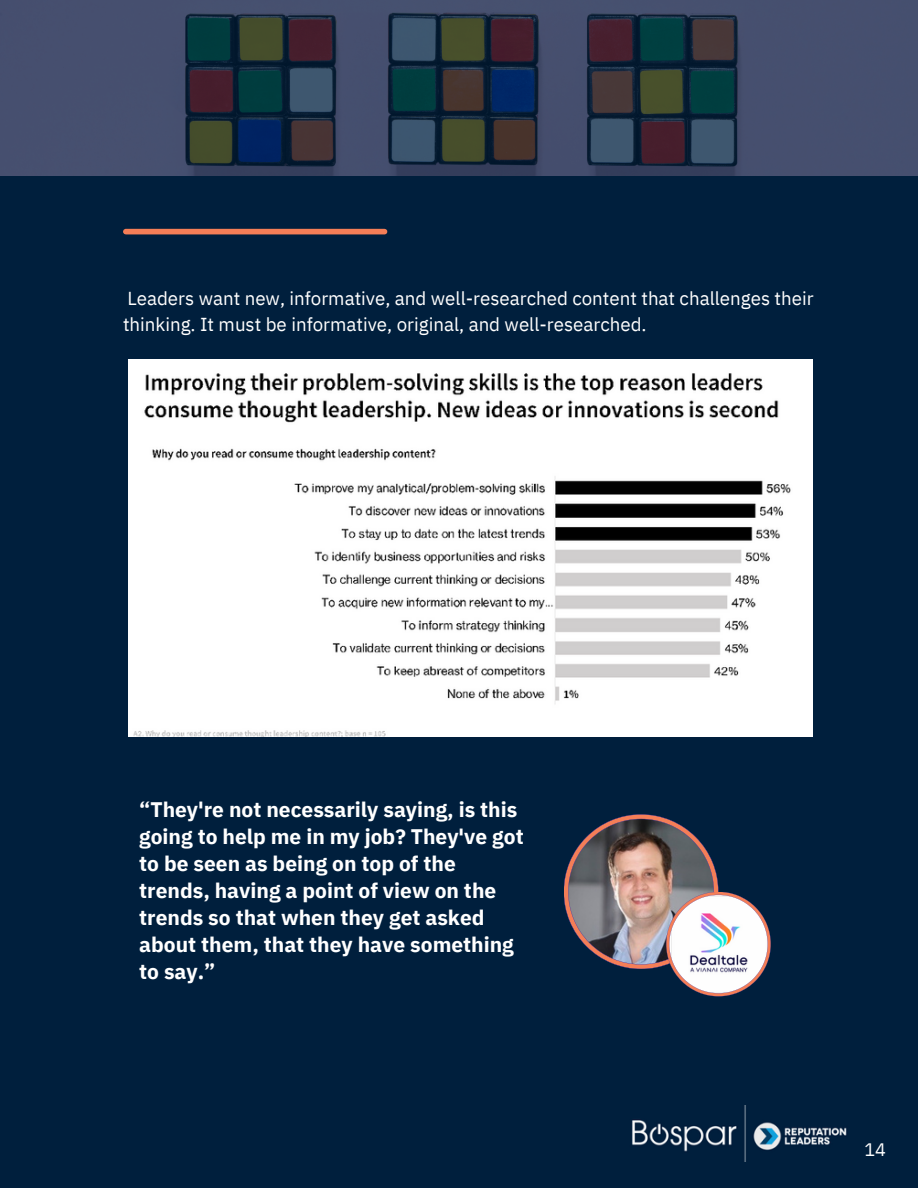
<style>
.page{position:relative;width:918px;height:1188px;background:#001f3d}
.page>*{position:absolute;margin:0;border:0;box-sizing:border-box;transform-origin:0 0}
.t1{font:700 21px/27px "IBM Plex Sans";color:#fff}
.t2{font:18.75px/25.8px "IBM Plex Sans";color:#fff}
.t3{font:18px "IBM Plex Sans";color:#fff}
</style>
<div class="page">
<div style="left:126px;top:229px;width:259px;height:5px;background:#f47e57"></div>
<img style="left:632px;top:1105px;width:215px;height:57px">
<img style="left:129px;top:360px;width:684px;height:377px">
<img style="left:564px;top:814px;width:207px;height:182px">
<img style="left:0;top:0;width:918px;height:175px">
<p class="t2" style="left:123px;top:285px;width:692px">Leaders want new, informative, and well-researched content that challenges their thinking. It must be informative, original, and well-researched.</p>
<p class="t1" style="left:139px;top:795px;width:386px">“They're not necessarily saying, is this going to help me in my job? They've got to be seen as being on top of the trends, having a point of view on the trends so that when they get asked about them, that they have something to say.”</p>
<p class="t3" style="left:864px;top:1138px;width:23px">14</p>
</div>
